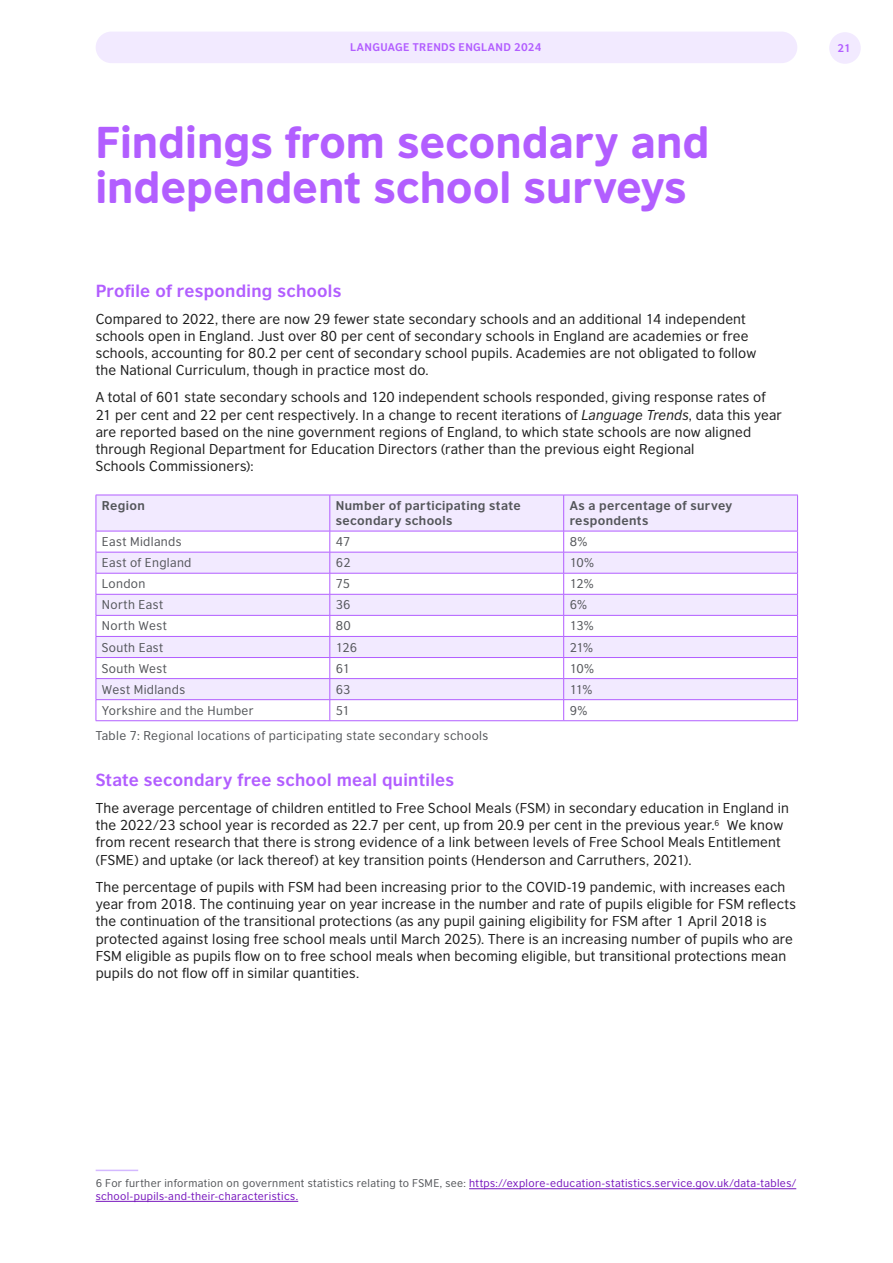
<style>
.page{position:relative;width:893px;height:1263px;background:#fff}
.page>*{position:absolute;margin:0;border:0;box-sizing:border-box;transform-origin:0 0}
.heading_1{font:42px/45px "British Council Sans Headline";color:#b25eff}
.BODY_COPY{font:700 16.5px "British Council Sans";letter-spacing:.015em;color:#b25eff}
.BODY_COPY-2{font:13.5px/17.2px "British Council Sans";letter-spacing:.015em;color:#1e1e1e}
.BODY_COPY-3{font:12px "British Council Sans";letter-spacing:.03em;color:#54565a}
.BODY_COPY-4{font:700 12px/15px "British Council Sans";letter-spacing:.03em;color:#54565a}
.t1{font:10.5px/12.6px "British Council Sans";letter-spacing:.035em;color:#7716bd}
.t2{font:700 10.5px "British Council Sans";letter-spacing:.03em;color:#b25eff}
.s1{font-style:italic}
.s2{color:#54565a}
</style>
<div class="page">
<div style="left:96px;top:32px;width:701px;height:31px;background:#f2eaff;border-radius:16px"></div>
<div style="left:829px;top:32px;width:32px;height:32px;background:#f2eaff;border-radius:50%"></div>
<svg style="left:97px;top:496px;width:700px;height:203px;fill:#f2eaff"></svg>
<hr style="left:96px;top:495px;width:234px;height:1px;background:#b25eff">
<hr style="left:96px;top:495px;width:1px;height:36px;background:#b25eff">
<hr style="left:330px;top:495px;width:234px;height:1px;background:#b25eff">
<hr style="left:330px;top:495px;width:1px;height:36px;background:#b25eff">
<hr style="left:564px;top:495px;width:234px;height:1px;background:#b25eff">
<hr style="left:563px;top:495px;width:1px;height:36px;background:#b25eff">
<hr style="left:797px;top:495px;width:1px;height:36px;background:#b25eff">
<hr style="left:96px;top:531px;width:234px;height:1px;background:#b25eff">
<hr style="left:330px;top:531px;width:234px;height:1px;background:#b25eff">
<hr style="left:564px;top:531px;width:234px;height:1px;background:#b25eff">
<hr style="left:96px;top:552px;width:234px;height:1px;background:#b25eff">
<hr style="left:330px;top:552px;width:234px;height:1px;background:#b25eff">
<hr style="left:564px;top:552px;width:234px;height:1px;background:#b25eff">
<hr style="left:96px;top:573px;width:234px;height:1px;background:#b25eff">
<hr style="left:330px;top:573px;width:234px;height:1px;background:#b25eff">
<hr style="left:564px;top:573px;width:234px;height:1px;background:#b25eff">
<hr style="left:96px;top:594px;width:234px;height:1px;background:#b25eff">
<hr style="left:330px;top:594px;width:234px;height:1px;background:#b25eff">
<hr style="left:564px;top:594px;width:234px;height:1px;background:#b25eff">
<hr style="left:96px;top:615px;width:234px;height:1px;background:#b25eff">
<hr style="left:330px;top:615px;width:234px;height:1px;background:#b25eff">
<hr style="left:564px;top:615px;width:234px;height:1px;background:#b25eff">
<hr style="left:96px;top:636px;width:234px;height:1px;background:#b25eff">
<hr style="left:330px;top:636px;width:234px;height:1px;background:#b25eff">
<hr style="left:564px;top:636px;width:234px;height:1px;background:#b25eff">
<hr style="left:96px;top:657px;width:234px;height:1px;background:#b25eff">
<hr style="left:330px;top:657px;width:234px;height:1px;background:#b25eff">
<hr style="left:564px;top:657px;width:234px;height:1px;background:#b25eff">
<hr style="left:96px;top:678px;width:234px;height:1px;background:#b25eff">
<hr style="left:330px;top:678px;width:234px;height:1px;background:#b25eff">
<hr style="left:564px;top:678px;width:234px;height:1px;background:#b25eff">
<hr style="left:96px;top:699px;width:234px;height:1px;background:#b25eff">
<svg style="left:96px;top:531px;width:1px;height:189px"></svg>
<hr style="left:330px;top:699px;width:234px;height:1px;background:#b25eff">
<svg style="left:330px;top:531px;width:1px;height:189px"></svg>
<hr style="left:564px;top:699px;width:234px;height:1px;background:#b25eff">
<svg style="left:563px;top:531px;width:1px;height:189px"></svg>
<svg style="left:797px;top:531px;width:1px;height:189px"></svg>
<hr style="left:96px;top:720px;width:234px;height:1px;background:#b25eff">
<hr style="left:330px;top:720px;width:234px;height:1px;background:#b25eff">
<hr style="left:564px;top:720px;width:234px;height:1px;background:#b25eff">
<hr style="left:96px;top:1169px;width:42px;height:2px;background:#d3b8ff">
<hr style="left:469px;top:1188px;width:327px;height:1px;background:#7716bd">
<hr style="left:96px;top:1201px;width:202px;height:1px;background:#7716bd">
<p class="t2" style="left:350px;top:38px;width:193px">LANGUAGE TRENDS ENGLAND 2024</p>
<p class="t2" style="left:838px;top:39px;width:15px">21</p>
<p class="heading_1" style="left:95px;top:118px;width:615px">Findings from secondary and independent school surveys</p>
<p class="BODY_COPY" style="left:96px;top:276px;width:247px">Profile of responding schools</p>
<p class="BODY_COPY-2" style="left:96px;top:309px;width:662px">Compared to 2022, there are now 29 fewer state secondary schools and an additional 14 independent schools open in England. Just over 80 per cent of secondary schools in England are academies or free schools, accounting for 80.2 per cent of secondary school pupils. Academies are not obligated to follow the National Curriculum, though in practice most do.</p>
<p class="BODY_COPY-2" style="left:96px;top:388px;width:688px">A total of 601 state secondary schools and 120 independent schools responded, giving response rates of 21 per cent and 22 per cent respectively. In a change to recent iterations of <span class="s1">Language Trends</span>, data this year are reported based on the nine government regions of England, to which state schools are now aligned through Regional Department for Education Directors (rather than the previous eight Regional<br>Schools Commissioners):</p>
<p class="BODY_COPY-4" style="left:102px;top:497px;width:44px">Region</p>
<p class="BODY_COPY-4" style="left:336px;top:497px;width:186px">Number of participating state secondary schools</p>
<p class="BODY_COPY-4" style="left:570px;top:497px;width:164px">As a percentage of survey respondents</p>
<p class="BODY_COPY-3" style="left:102px;top:532px;width:81px">East Midlands</p>
<p class="BODY_COPY-3" style="left:336px;top:532px;width:16px">47</p>
<p class="BODY_COPY-3" style="left:570px;top:532px;width:19px">8%</p>
<p class="BODY_COPY-3" style="left:102px;top:553px;width:91px">East of England</p>
<p class="BODY_COPY-3" style="left:336px;top:553px;width:16px">62</p>
<p class="BODY_COPY-3" style="left:570px;top:553px;width:26px">10%</p>
<p class="BODY_COPY-3" style="left:102px;top:574px;width:45px">London</p>
<p class="BODY_COPY-3" style="left:336px;top:574px;width:16px">75</p>
<p class="BODY_COPY-3" style="left:570px;top:574px;width:26px">12%</p>
<p class="BODY_COPY-3" style="left:102px;top:595px;width:63px">North East</p>
<p class="BODY_COPY-3" style="left:336px;top:595px;width:16px">36</p>
<p class="BODY_COPY-3" style="left:570px;top:595px;width:19px">6%</p>
<p class="BODY_COPY-3" style="left:102px;top:616px;width:66px">North West</p>
<p class="BODY_COPY-3" style="left:336px;top:616px;width:17px">80</p>
<p class="BODY_COPY-3" style="left:570px;top:616px;width:26px">13%</p>
<p class="BODY_COPY-3" style="left:102px;top:637px;width:63px">South East</p>
<p class="BODY_COPY-3" style="left:336px;top:637px;width:23px">126</p>
<p class="BODY_COPY-3" style="left:570px;top:637px;width:25px">21%</p>
<p class="BODY_COPY-3" style="left:102px;top:658px;width:67px">South West</p>
<p class="BODY_COPY-3" style="left:336px;top:658px;width:16px">61</p>
<p class="BODY_COPY-3" style="left:570px;top:658px;width:26px">10%</p>
<p class="BODY_COPY-3" style="left:102px;top:679px;width:85px">West Midlands</p>
<p class="BODY_COPY-3" style="left:336px;top:679px;width:16px">63</p>
<p class="BODY_COPY-3" style="left:570px;top:679px;width:24px">11%</p>
<p class="BODY_COPY-3" style="left:102px;top:700px;width:153px">Yorkshire and the Humber</p>
<p class="BODY_COPY-3" style="left:336px;top:700px;width:16px">51</p>
<p class="BODY_COPY-3" style="left:570px;top:700px;width:19px">9%</p>
<p class="BODY_COPY-3" style="left:96px;top:725px;width:394px">Table 7: Regional locations of participating state secondary schools</p>
<p class="BODY_COPY" style="left:96px;top:765px;width:360px">State secondary free school meal quintiles</p>
<p class="BODY_COPY-2" style="left:96px;top:798px;width:695px">The average percentage of children entitled to Free School Meals (FSM) in secondary education in England in the 2022/23 school year is recorded as 22.7 per cent, up from 20.9 per cent in the previous year.<sup>6</sup> We know from recent research that there is strong evidence of a link between levels of Free School Meals Entitlement (FSME) and uptake (or lack thereof) at key transition points (Henderson and Carruthers, 2021).</p>
<p class="BODY_COPY-2" style="left:96px;top:877px;width:702px">The percentage of pupils with FSM had been increasing prior to the COVID-19 pandemic, with increases each year from 2018. The continuing year on year increase in the number and rate of pupils eligible for FSM reflects the continuation of the transitional protections (as any pupil gaining eligibility for FSM after 1 April 2018 is protected against losing free school meals until March 2025). There is an increasing number of pupils who are FSM eligible as pupils flow on to free school meals when becoming eligible, but transitional protections mean pupils do not flow off in similar quantities.</p>
<p class="t1" style="left:96px;top:1176px;width:702px"><span class="s2">6 For further information on government statistics relating to FSME, see:</span> https://explore-education-statistics.service.gov.uk/data-tables/ school-pupils-and-their-characteristics.</p>
</div>
